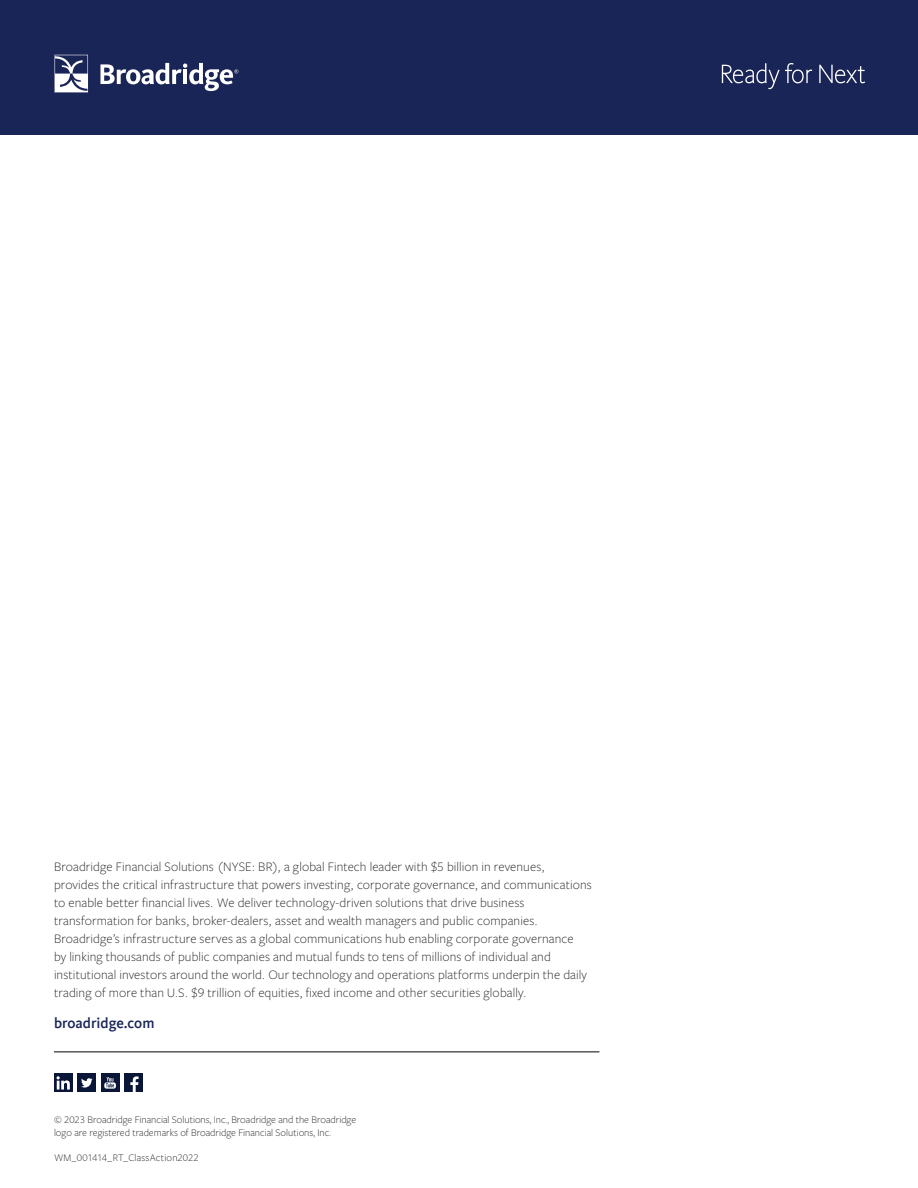
<style>
.page{position:relative;width:918px;height:1188px;background:#fff}
.page>*{position:absolute;margin:0;border:0;box-sizing:border-box;transform-origin:0 0}
.t1{font:500 15px "Kievit Offc";color:#1a2557}
.t2{font:300 13.5px/18px "Freight Sans Pro";letter-spacing:.01em;color:#231f20}
.t3{font:300 10.5px/13.5px "Freight Sans Pro";color:#231f20}
</style>
<div class="page">
<hr style="left:54px;top:1052px;width:545px;height:1px;background:#040503">
<div style="left:78px;top:1074px;width:18px;height:18px;background:#091638"></div>
<svg style="left:81px;top:1078px;width:12px;height:10px"></svg>
<div style="left:101px;top:1074px;width:18px;height:18px;background:#091638"></div>
<svg style="left:104px;top:1077px;width:12px;height:12px"></svg>
<div style="left:54px;top:1074px;width:19px;height:18px;background:#091638"></div>
<svg style="left:57px;top:1076px;width:13px;height:14px"></svg>
<div style="left:124px;top:1074px;width:19px;height:18px;background:#091638"></div>
<svg style="left:130px;top:1076px;width:9px;height:16px"></svg>
<div style="left:0;top:0;width:918px;height:135px;background:#1a2557"></div>
<svg style="left:100px;top:63px;width:138px;height:28px"></svg>
<svg style="left:55px;top:55px;width:33px;height:37px"></svg>
<svg style="left:722px;top:63px;width:90px;height:26px"></svg>
<svg style="left:819px;top:65px;width:46px;height:18px"></svg>
<p class="t2" style="left:54px;top:857px;width:539px">Broadridge Financial Solutions (NYSE: BR), a global Fintech leader with $5 billion in revenues, provides the critical infrastructure that powers investing, corporate governance, and communications to enable better financial lives. We deliver technology-driven solutions that drive business transformation for banks, broker-dealers, asset and wealth managers and public companies.<br>Broadridge’s infrastructure serves as a global communications hub enabling corporate governance<br>by linking thousands of public companies and mutual funds to tens of millions of individual and institutional investors around the world. Our technology and operations platforms underpin the daily trading of more than U.S. $9 trillion of equities, fixed income and other securities globally.</p>
<p class="t1" style="left:54px;top:1014px;width:102px">broadridge.com</p>
<p class="t3" style="left:54px;top:1112px;width:304px">© 2023 Broadridge Financial Solutions, Inc., Broadridge and the Broadridge logo are registered trademarks of Broadridge Financial Solutions, Inc.</p>
<p class="t3" style="left:54px;top:1150px;width:146px">WM_001414_RT_ClassAction2022</p>
</div>
